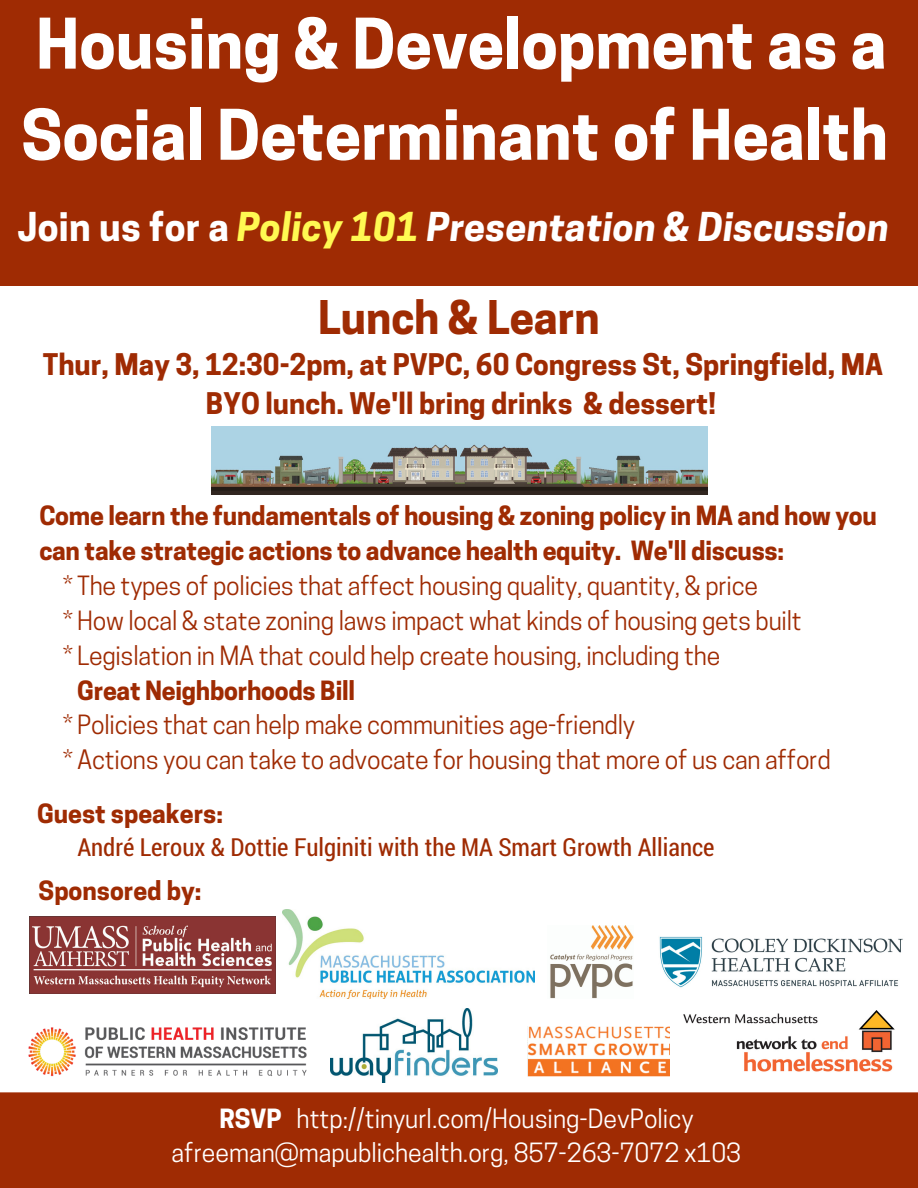
<style>
.page{position:relative;width:918px;height:1188px;background:#fff}
.page>*{position:absolute;margin:0;border:0;box-sizing:border-box;transform-origin:0 0}
.t1{font:700 65.4px/91.2px "Cooper Hewitt";color:#fff}
.t2{font:700 43.65px "Cooper Hewitt";color:#9f2b03}
.t3{font:italic 700 37.35px "Cooper Hewitt";letter-spacing:.01em;color:#fff}
.t4{font:700 28.05px "Cooper Hewitt";color:#9f2b03}
.t5{font:24.9px/34.8px "Cooper Hewitt";letter-spacing:-.01em;color:#9f2b03}
.t6{font:700 24.9px/34.8px "Cooper Hewitt";letter-spacing:-.01em;color:#9f2b03}
.t7{font:24.9px/33.8px "Cooper Hewitt";color:#fff;text-align:center}
.t8{font:24.9px "Roboto Condensed";color:#9f2b03}
.s1{font-style:normal}
.s2{color:#fff952}
.s3{font-weight:700}
</style>
<div class="page">
<img style="left:282px;top:909px;width:252px;height:90px">
<img style="left:29px;top:917px;width:247px;height:76px">
<img style="left:28px;top:1027px;width:279px;height:50px">
<img style="left:331px;top:1008px;width:166px;height:74px">
<img style="left:550px;top:926px;width:83px;height:73px">
<div style="left:0;top:1092px;width:918px;height:96px;background:#9f2b03"></div>
<div style="left:0;top:0;width:918px;height:286px;background:#9f2b03"></div>
<img style="left:212px;top:426px;width:246px;height:69px">
<img style="left:458px;top:426px;width:250px;height:69px">
<img style="left:528px;top:1026px;width:142px;height:51px">
<img style="left:683px;top:1010px;width:212px;height:62px">
<img style="left:659px;top:936px;width:244px;height:52px">
<h1 class="t1" style="left:21px;top:7px;width:869px">Housing &amp; Development as a<br>Social Determinant of Health</h1>
<h3 class="t3" style="left:17px;top:213px;width:873px"><span class="s1">Join us for a</span> <span class="s2">Policy 101</span> Presentation &amp; Discussion</h3>
<h2 class="t2" style="left:318px;top:301px;width:283px">Lunch &amp; Learn</h2>
<p class="t4" style="left:43px;top:354px;width:842px">Thur, May 3, 12:30-2pm, at PVPC, 60 Congress St, Springfield, MA</p>
<p class="t4" style="left:206px;top:393px;width:511px">BYO lunch. We'll bring drinks &amp; dessert!</p>
<p class="t6" style="left:39px;top:502px;width:839px">Come learn the fundamentals of housing &amp; zoning policy in MA and how you can take strategic actions to advance health equity. We'll discuss:</p>
<p class="t5" style="left:63px;top:571px;width:740px">* The types of policies that affect housing quality, quantity, &amp; price<br>* How local &amp; state zoning laws impact what kinds of housing gets built * Legislation in MA that could help create housing, including the</p>
<p class="t6" style="left:77px;top:676px;width:279px">Great Neighborhoods Bill</p>
<p class="t5" style="left:63px;top:711px;width:769px">* Policies that can help make communities age-friendly<br>* Actions you can take to advocate for housing that more of us can afford</p>
<p class="t6" style="left:37px;top:799px;width:187px">Guest speakers:</p>
<p class="t8" style="left:77px;top:830px;width:639px">André Leroux &amp; Dottie Fulginiti with the MA Smart Growth Alliance</p>
<p class="t6" style="left:39px;top:876px;width:164px">Sponsored by:</p>
<p class="t7" style="left:172px;top:1105px;width:571px"><span class="s3">RSVP</span> http://tinyurl.com/Housing-DevPolicy afreeman@mapublichealth.org, 857-263-7072 x103</p>
</div>
